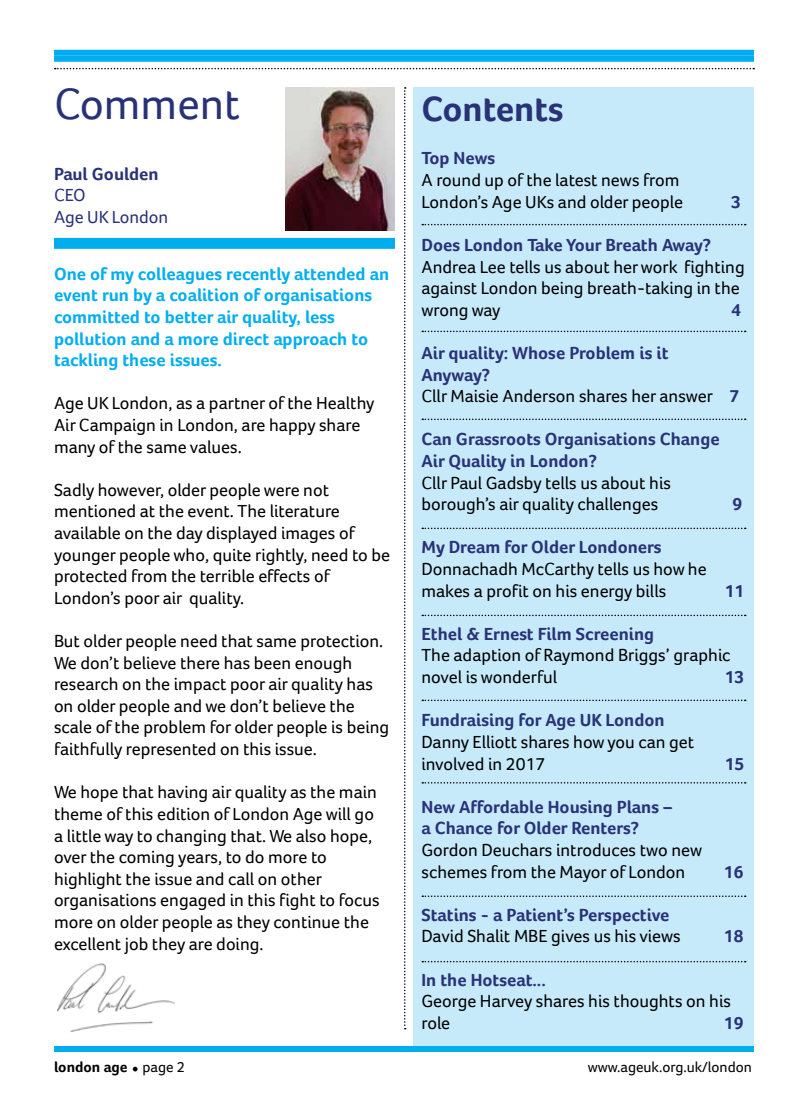
<style>
.page{position:relative;width:808px;height:1106px;background:#fff}
.page>*{position:absolute;margin:0;border:0;box-sizing:border-box;transform-origin:0 0}
.t1{font:45px "Foco Age UK";color:#293277}
.t2{font:700 36px "Foco Age UK";color:#293277}
.t3{font:18px/21.6px "Foco Age UK";color:#000}
.t4{font:700 18px/21.6px "Foco Age UK";color:#293277}
.t5{font:700 18px/21.6px "Foco Age UK";color:#00aeef}
.t6{font:18px/21.6px "Foco Age UK";color:#293277}
.t7{font:18px "Minion Pro";color:#000}
.t8{font:15px "Foco Age UK";color:#000}
.t9{font:700 15px "Foco Age UK";color:#000}
.s1{font-weight:400;color:#000}
.s2{font-weight:400}
</style>
<div class="page">
<div style="left:54px;top:56px;width:700px;height:6px;background:#00aeef"></div>
<div style="left:54px;top:50px;width:700px;height:6px;background:#00aeef"></div>
<svg style="left:55px;top:68px;width:699px;height:1px"></svg>
<div style="left:54px;top:1046px;width:700px;height:6px;background:#00aeef"></div>
<svg style="left:404px;top:87px;width:2px;height:942px"></svg>
<div style="left:54px;top:243px;width:341px;height:6px;background:#00aeef"></div>
<div style="left:54px;top:238px;width:341px;height:6px;background:#00aeef"></div>
<div style="left:413px;top:87px;width:341px;height:959px;background:#c7eafb"></div>
<svg style="left:422px;top:224px;width:324px;height:1px"></svg>
<svg style="left:422px;top:331px;width:324px;height:1px"></svg>
<svg style="left:422px;top:418px;width:324px;height:2px"></svg>
<svg style="left:422px;top:527px;width:324px;height:2px"></svg>
<svg style="left:422px;top:614px;width:324px;height:2px"></svg>
<svg style="left:422px;top:699px;width:324px;height:2px"></svg>
<svg style="left:422px;top:782px;width:324px;height:1px"></svg>
<img style="left:56px;top:963px;width:118px;height:69px">
<img style="left:285px;top:87px;width:110px;height:143px">
<svg style="left:422px;top:895px;width:324px;height:2px"></svg>
<svg style="left:422px;top:960px;width:324px;height:2px"></svg>
<h1 class="t1" style="left:54px;top:78px;width:188px">Comment</h1>
<p class="t4" style="left:54px;top:163px;width:106px">Paul Goulden</p>
<p class="t6" style="left:54px;top:184px;width:116px">CEO<br>Age UK London</p>
<p class="t5" style="left:54px;top:263px;width:337px">One of my colleagues recently attended an event run by a coalition of organisations committed to better air quality, less pollution and a more direct approach to tackling these issues.</p>
<p class="t3" style="left:54px;top:392px;width:322px">Age UK London, as a partner of the Healthy<br>Air Campaign in London, are happy share many of the same values.</p>
<p class="t3" style="left:54px;top:479px;width:338px">Sadly however, older people were not mentioned at the event. The literature available on the day displayed images of younger people who, quite rightly, need to be protected from the terrible effects of London’s poor air quality.</p>
<p class="t3" style="left:54px;top:630px;width:337px">But older people need that same protection.<br>We don’t believe there has been enough research on the impact poor air quality has on older people and we don’t believe the scale of the problem for older people is being faithfully represented on this issue.</p>
<p class="t3" style="left:54px;top:781px;width:327px">We hope that having air quality as the main theme of this edition of London Age will go a little way to changing that. We also hope, over the coming years, to do more to highlight the issue and call on other organisations engaged in this fight to focus more on older people as they continue the excellent job they are doing.</p>
<h2 class="t2" style="left:421px;top:88px;width:144px">Contents</h2>
<p class="t4" style="left:421px;top:147px;width:75px">Top News</p>
<p class="t3" style="left:421px;top:169px;width:263px">A round up of the latest news from<br>London’s Age UKs and older people</p>
<p class="t4" style="left:731px;top:191px;width:11px">3</p>
<p class="t4" style="left:421px;top:234px;width:291px">Does London Take Your Breath Away?</p>
<p class="t3" style="left:421px;top:255px;width:325px">Andrea Lee tells us about her work fighting against London being breath-taking in the wrong way</p>
<p class="t4" style="left:731px;top:299px;width:11px">4</p>
<p class="t4" style="left:421px;top:342px;width:319px">Air quality: Whose Problem is it<br>Anyway?<br><span class="s1">Cllr Maisie Anderson shares her answer</span> 7</p>
<p class="t4" style="left:421px;top:428px;width:300px">Can Grassroots Organisations Change<br>Air Quality in London?</p>
<p class="t3" style="left:421px;top:471px;width:251px">Cllr Paul Gadsby tells us about his borough’s air quality challenges</p>
<p class="t4" style="left:732px;top:493px;width:11px">9</p>
<p class="t4" style="left:421px;top:536px;width:242px">My Dream for Older Londoners</p>
<p class="t3" style="left:421px;top:558px;width:287px">Donnachadh McCarthy tells us how he makes a profit on his energy bills</p>
<p class="t4" style="left:725px;top:579px;width:21px">11</p>
<p class="t4" style="left:421px;top:623px;width:234px">Ethel &amp; Ernest Film Screening</p>
<p class="t3" style="left:421px;top:644px;width:311px">The adaption of Raymond Briggs’ graphic novel is wonderful</p>
<p class="t4" style="left:725px;top:666px;width:21px">13</p>
<p class="t4" style="left:421px;top:709px;width:245px">Fundraising for Age UK London</p>
<p class="t3" style="left:421px;top:731px;width:274px">Danny Elliott shares how you can get involved in 2017</p>
<p class="t4" style="left:421px;top:795px;width:252px">New Affordable Housing Plans – a Chance for Older Renters?</p>
<p class="t3" style="left:421px;top:839px;width:282px">Gordon Deuchars introduces two new schemes from the Mayor of London</p>
<p class="t4" style="left:725px;top:752px;width:21px">15</p>
<p class="t4" style="left:724px;top:860px;width:21px">16</p>
<p class="t4" style="left:421px;top:903px;width:250px">Statins - a Patient’s Perspective</p>
<p class="t3" style="left:421px;top:925px;width:261px">David Shalit MBE gives us his views</p>
<p class="t4" style="left:724px;top:925px;width:21px">18</p>
<p class="t4" style="left:421px;top:968px;width:126px">In the Hotseat...</p>
<p class="t3" style="left:421px;top:990px;width:311px">George Harvey shares his thoughts on his role</p>
<p class="t4" style="left:724px;top:1011px;width:21px">19</p>
<p class="t7" style="left:132px;top:1054px;width:9px">•</p>
<p class="t8" style="left:588px;top:1058px;width:166px">www.ageuk.org.uk/london</p>
<p class="t9" style="left:54px;top:1058px;width:132px">london age <span class="s2">page 2</span></p>
</div>
